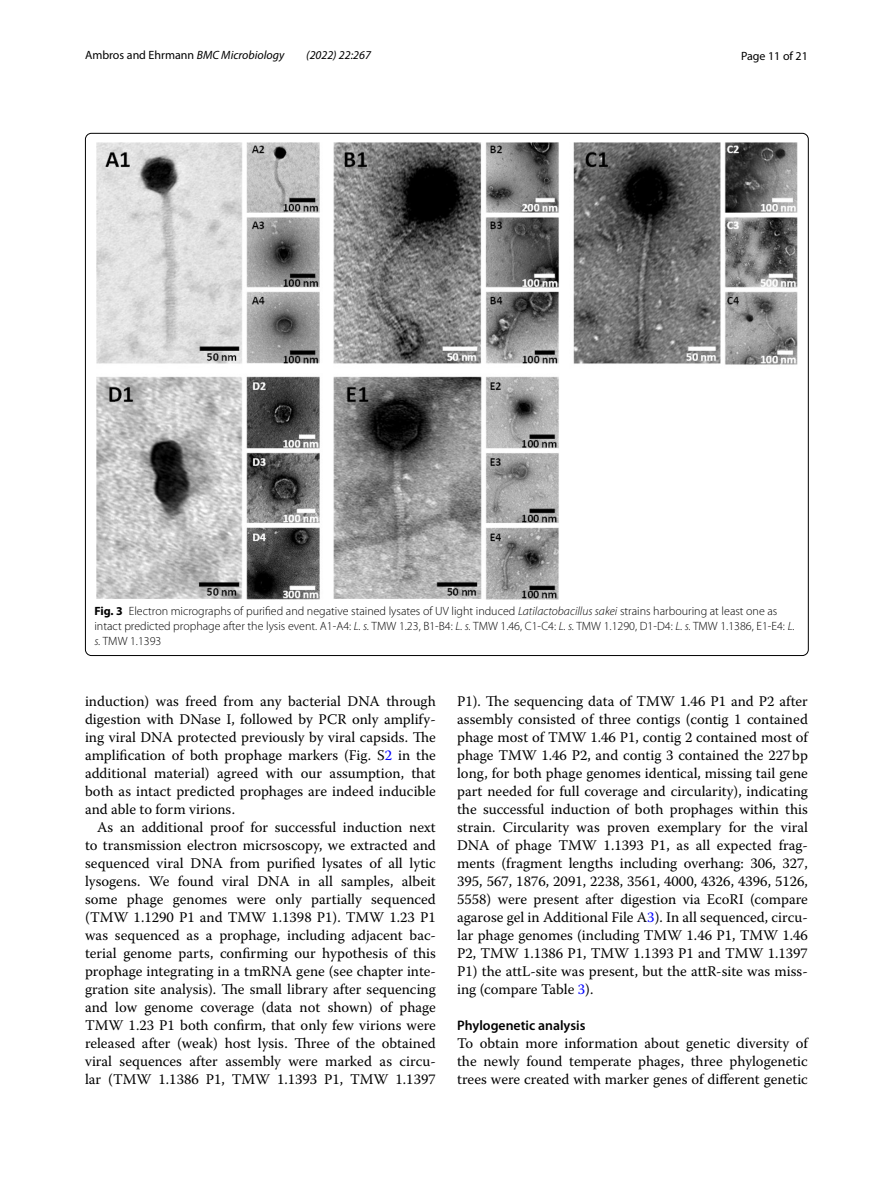
<style>
.page{position:relative;width:893px;height:1187px;background:#fff}
.page>*{position:absolute;margin:0;border:0;box-sizing:border-box;transform-origin:0 0}
.t1{font:14.7px/18px "Warnock Pro";color:#000;text-align:justify}
.t2{font:600 13.8px "Myriad Pro";color:#000}
.t3{font:300 12px/15px "Myriad Pro";color:#000}
.t4{font:12px "Myriad Pro";color:#000}
.t5{font:italic 12px "Myriad Pro";color:#000}
.s1{font-style:italic}
.s2{font-weight:700}
.s3{color:#00f}
</style>
<div class="page">
<img style="left:97px;top:142px;width:700px;height:458px">
<p class="t4" style="left:85px;top:48px;width:201px">Ambros and Ehrmann <span class="s1">BMC Microbiology</span></p>
<p class="t5" style="left:306px;top:48px;width:66px">(2022) 22:267</p>
<p class="t4" style="left:741px;top:48px;width:68px">Page 11 of 21</p>
<p class="t3" style="left:94px;top:603px;width:702px"><span class="s2">Fig. 3</span> Electron micrographs of purified and negative stained lysates of UV light induced <span class="s1">Latilactobacillus sakei</span> strains harbouring at least one as intact predicted prophage after the lysis event. A1-A4: <span class="s1">L. s.</span> TMW 1.23, B1-B4: <span class="s1">L. s.</span> TMW 1.46, C1-C4: <span class="s1">L. s.</span> TMW 1.1290, D1-D4: <span class="s1">L. s.</span> TMW 1.1386, E1-E4: <span class="s1">L. s.</span> TMW 1.1393</p>
<p class="t1" style="left:85px;top:691px;width:352px">induction) was freed from any bacterial DNA through digestion with DNase I, followed by PCR only amplify&shy;ing viral DNA protected previously by viral capsids. The amplification of both prophage markers (Fig. S<span class="s3">2</span> in the additional material) agreed with our assumption, that both as intact predicted prophages are indeed inducible and able to form virions.</p>
<p class="t1" style="left:85px;top:817px;width:352px;text-indent:12px">As an additional proof for successful induction next to transmission electron micrsoscopy, we extracted and sequenced viral DNA from purified lysates of all lytic lysogens. We found viral DNA in all samples, albeit some phage genomes were only partially sequenced (TMW 1.1290 P1 and TMW 1.1398 P1). TMW 1.23 P1 was sequenced as a prophage, including adjacent bac&shy;terial genome parts, confirming our hypothesis of this prophage integrating in a tmRNA gene (see chapter inte&shy;gration site analysis). The small library after sequencing and low genome coverage (data not shown) of phage TMW 1.23 P1 both confirm, that only few virions were released after (weak) host lysis. Three of the obtained viral sequences after assembly were marked as circu&shy;lar (TMW 1.1386 P1, TMW 1.1393 P1, TMW 1.1397</p>
<p class="t1" style="left:457px;top:691px;width:352px">P1). The sequencing data of TMW 1.46 P1 and P2 after assembly consisted of three contigs (contig 1 contained phage most of TMW 1.46 P1, contig 2 contained most of phage TMW 1.46 P2, and contig 3 contained the 227bp long, for both phage genomes identical, missing tail gene part needed for full coverage and circularity), indicating the successful induction of both prophages within this strain. Circularity was proven exemplary for the viral DNA of phage TMW 1.1393 P1, as all expected frag&shy;ments (fragment lengths including overhang: 306, 327, 395, 567, 1876, 2091, 2238, 3561, 4000, 4326, 4396, 5126, 5558) were present after digestion via EcoRI (compare agarose gel in Additional File A<span class="s3">3</span>). In all sequenced, circu&shy;lar phage genomes (including TMW 1.46 P1, TMW 1.46<br>P2, TMW 1.1386 P1, TMW 1.1393 P1 and TMW 1.1397<br>P1) the attL-site was present, but the attR-site was miss&shy;ing (compare Table <span class="s3">3</span>).</p>
<p class="t2" style="left:457px;top:1016px;width:130px">Phylogenetic analysis</p>
<p class="t1" style="left:457px;top:1033px;width:352px">To obtain more information about genetic diversity of the newly found temperate phages, three phylogenetic trees were created with marker genes of different genetic</p>
</div>
